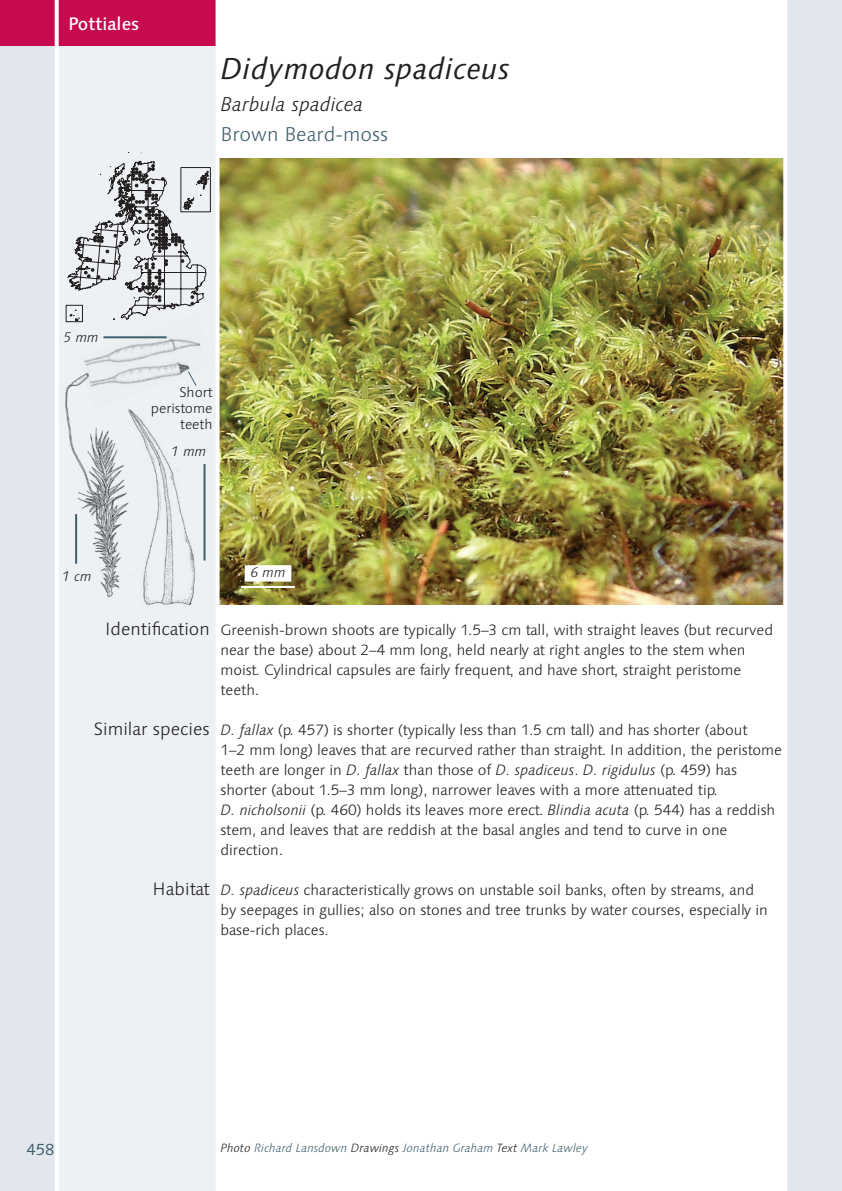
<style>
.page{position:relative;width:842px;height:1191px;background:#fff}
.page>*{position:absolute;margin:0;border:0;box-sizing:border-box;transform-origin:0 0}
.Title_1_Moss_Species{font:italic 30px "Linotype Syntax";letter-spacing:.01em;color:#231f20}
.Title_2_Moss_Syn_Nam{font:italic 300 20px "Linotype Syntax";color:#231f20}
.Title_3_Moss_English{font:300 20px "Linotype Syntax";color:#3f5f6e}
.Text_Subheads_Right{font:300 18px "Linotype Syntax";color:#231f20}
.Title_4_Order_Name{font:500 18px "Linotype Syntax";color:#fff}
.t1{font:16px "Linotype Syntax";color:#3f5f6e}
.Text_Body{font:300 15px/20px "Linotype Syntax";letter-spacing:-.005em;color:#231f20}
.Drawing_Annotation{font:300 14px/16px "Linotype Syntax";color:#231f20;text-align:right}
.Drawing_Scale_Bar{font:italic 300 14px "Linotype Syntax";color:#231f20}
.Photo_Annotation_Wit{font:italic 300 14px "Linotype Syntax";color:#231f20}
.Text_Credits{font:italic 300 12px "Linotype Syntax";color:#3f5f6e}
.s1{font-style:italic}
.s2{color:#231f20}
</style>
<div class="page">
<img style="left:220px;top:159px;width:563px;height:445px">
<div style="left:0;top:0;width:218px;height:1191px;background:#edf1f4"></div>
<div style="left:0;top:0;width:57px;height:1191px;background:#e1e7ec"></div>
<img style="left:138px;top:417px;width:57px;height:188px">
<svg style="left:66px;top:152px;width:144px;height:170px"></svg>
<div style="left:785px;top:0;width:57px;height:1191px;background:#e1e7ec"></div>
<hr style="left:241px;top:586px;width:54px;height:2px;background:#fff">
<div style="left:245px;top:565px;width:46px;height:16px;background:#fff"></div>
<div style="left:0;top:0;width:218px;height:45px;background:#c7094f"></div>
<hr style="left:55px;top:0;width:4px;height:1191px;background:#fff">
<hr style="left:216px;top:0;width:4px;height:1191px;background:#fff">
<hr style="left:783px;top:0;width:4px;height:1191px;background:#fff">
<img style="left:65px;top:379px;width:73px;height:219px">
<img style="left:77px;top:314px;width:133px;height:95px">
<hr style="left:204px;top:464px;width:2px;height:96px;background:#3f5f6e">
<hr style="left:75px;top:514px;width:2px;height:50px;background:#3f5f6e">
<hr style="left:103px;top:336px;width:64px;height:2px;background:#3f5f6e">
<svg style="left:187px;top:370px;width:10px;height:17px"></svg>
<p class="Title_4_Order_Name" style="left:68px;top:13px;width:73px">Pottiales</p>
<p class="Title_1_Moss_Species" style="left:220px;top:51px;width:291px">Didymodon spadiceus</p>
<p class="Title_2_Moss_Syn_Nam" style="left:220px;top:92px;width:145px">Barbula spadicea</p>
<p class="Title_3_Moss_English" style="left:220px;top:122px;width:169px">Brown Beard-moss</p>
<p class="Drawing_Scale_Bar" style="left:63px;top:329px;width:37px">5 mm</p>
<p class="Drawing_Annotation" style="left:151px;top:385px;width:63px">Short peristome teeth</p>
<p class="Drawing_Scale_Bar" style="left:171px;top:443px;width:37px">1 mm</p>
<p class="Drawing_Scale_Bar" style="left:62px;top:567px;width:31px">1 cm</p>
<p class="Photo_Annotation_Wit" style="left:250px;top:564px;width:37px">6 mm</p>
<p class="Text_Subheads_Right" style="left:105px;top:618px;width:106px">Identification</p>
<p class="Text_Subheads_Right" style="left:94px;top:718px;width:117px">Similar species</p>
<p class="Text_Subheads_Right" style="left:153px;top:878px;width:59px">Habitat</p>
<p class="Text_Body" style="left:220px;top:620px;width:554px">Greenish-brown shoots are typically 1.5–3 cm tall, with straight leaves (but recurved near the base) about 2–4 mm long, held nearly at right angles to the stem when moist. Cylindrical capsules are fairly frequent, and have short, straight peristome teeth.</p>
<p class="Text_Body" style="left:220px;top:720px;width:563px"><span class="s1">D. fallax</span> (p. 457) is shorter (typically less than 1.5 cm tall) and has shorter (about<br>1–2 mm long) leaves that are recurved rather than straight. In addition, the peristome teeth are longer in <span class="s1">D. fallax</span> than those of <span class="s1">D. spadiceus</span>. <span class="s1">D. rigidulus</span> (p. 459) has shorter (about 1.5–3 mm long), narrower leaves with a more attenuated tip.<br><span class="s1">D. nicholsonii</span> (p. 460) holds its leaves more erect. <span class="s1">Blindia acuta</span> (p. 544) has a reddish stem, and leaves that are reddish at the basal angles and tend to curve in one direction.</p>
<p class="Text_Body" style="left:220px;top:880px;width:549px"><span class="s1">D. spadiceus</span> characteristically grows on unstable soil banks, often by streams, and by seepages in gullies; also on stones and tree trunks by water courses, especially in base-rich places.</p>
<p class="t1" style="left:26px;top:1139px;width:30px">458</p>
<p class="Text_Credits" style="left:220px;top:1140px;width:369px"><span class="s2">Photo</span> Richard Lansdown <span class="s2">Drawings</span> Jonathan Graham <span class="s2">Text</span> Mark Lawley</p>
</div>
